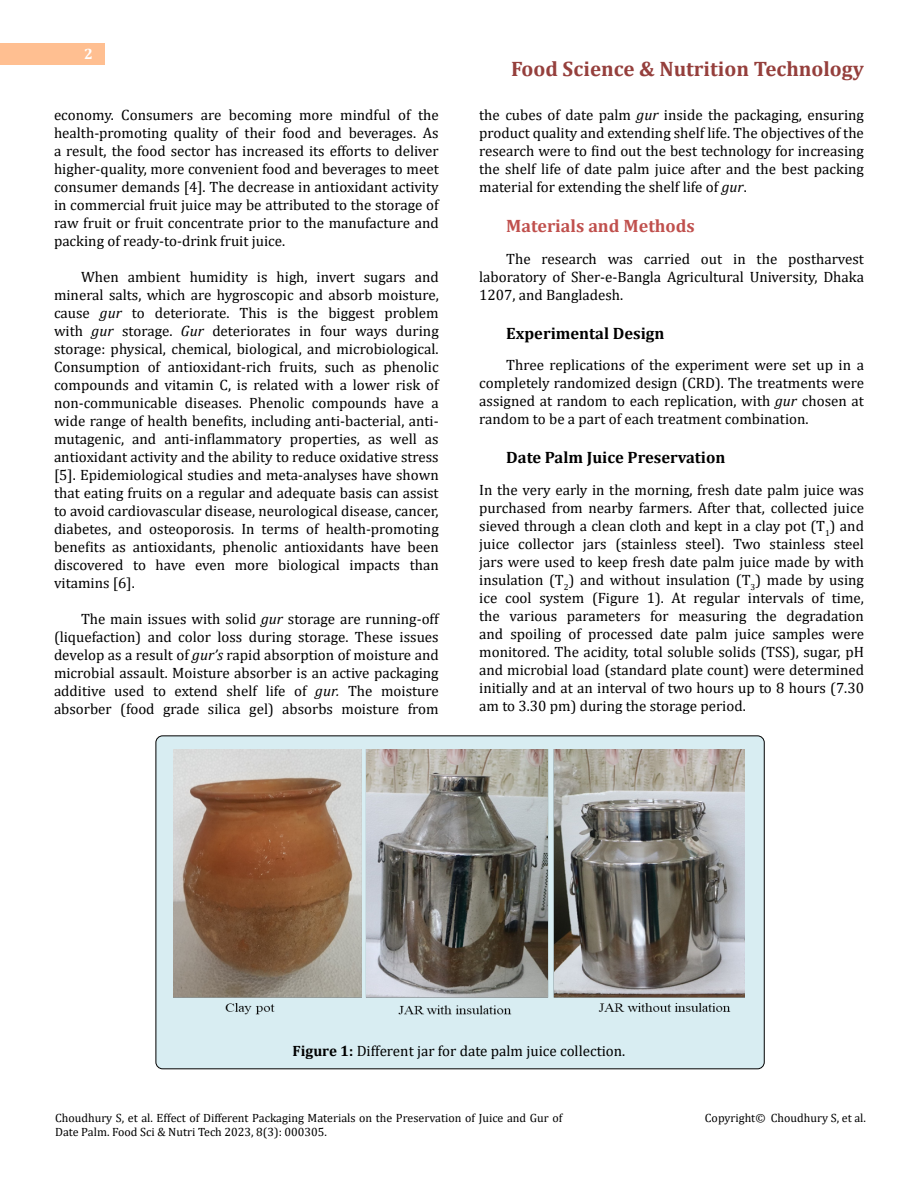
<style>
.page{position:relative;width:918px;height:1188px;background:#fff}
.page>*{position:absolute;margin:0;border:0;box-sizing:border-box;transform-origin:0 0}
.t1{font:700 21px "Cambria";color:#953f3c}
.t2{font:700 18px "Cambria";color:#c0504d}
.t3{font:700 16.5px "Cambria";color:#000}
.t4{font:15px/18px "Cambria";color:#000;text-align:justify}
.t5{font:700 15px "Cambria";color:#fff}
.t6{font:12px/14.4px "Cambria";color:#000}
.s1{font-style:italic}
.s2{font-weight:700}
</style>
<div class="page">
<div style="left:0;top:43px;width:105px;height:21px;background:#ffbf91"></div>
<div style="left:156px;top:736px;width:608px;height:333px;background:#d8edf2;border-radius:7px"></div>
<img style="left:174px;top:750px;width:570px;height:265px">
<p class="t5" style="left:84px;top:44px;width:10px">2</p>
<p class="t4" style="left:54px;top:105px;width:386px">economy. Consumers are becoming more mindful of the health-promoting quality of their food and beverages. As a result, the food sector has increased its efforts to deliver higher-quality, more convenient food and beverages to meet consumer demands [4]. The decrease in antioxidant activity in commercial fruit juice may be attributed to the storage of raw fruit or fruit concentrate prior to the manufacture and packing of ready-to-drink fruit juice.</p>
<p class="t4" style="left:54px;top:267px;width:386px;text-indent:27px">When ambient humidity is high, invert sugars and mineral salts, which are hygroscopic and absorb moisture, cause <span class="s1">gur</span> to deteriorate. This is the biggest problem with <span class="s1">gur</span> storage. <span class="s1">Gur</span> deteriorates in four ways during storage: physical, chemical, biological, and microbiological.<br>Consumption of antioxidant-rich fruits, such as phenolic compounds and vitamin C, is related with a lower risk of non-communicable diseases. Phenolic compounds have a wide range of health benefits, including anti-bacterial, anti&shy;mutagenic, and anti-inflammatory properties, as well as antioxidant activity and the ability to reduce oxidative stress [5]. Epidemiological studies and meta-analyses have shown that eating fruits on a regular and adequate basis can assist to avoid cardiovascular disease, neurological disease, cancer, diabetes, and osteoporosis. In terms of health-promoting benefits as antioxidants, phenolic antioxidants have been discovered to have even more biological impacts than vitamins [6].</p>
<p class="t4" style="left:54px;top:609px;width:386px;text-indent:27px">The main issues with solid <span class="s1">gur</span> storage are running-off (liquefaction) and color loss during storage. These issues develop as a result of <span class="s1">gur’s</span> rapid absorption of moisture and microbial assault. Moisture absorber is an active packaging additive used to extend shelf life of <span class="s1">gur.</span> The moisture absorber (food grade silica gel) absorbs moisture from</p>
<h1 class="t1" style="left:511px;top:54px;width:354px">Food Science &amp; Nutrition Technology</h1>
<p class="t4" style="left:479px;top:105px;width:386px">the cubes of date palm <span class="s1">gur</span> inside the packaging, ensuring product quality and extending shelf life. The objectives of the research were to find out the best technology for increasing the shelf life of date palm juice after and the best packing material for extending the shelf life of <span class="s1">gur</span>.</p>
<p class="t2" style="left:506px;top:213px;width:190px">Materials and Methods</p>
<p class="t4" style="left:479px;top:249px;width:386px;text-indent:27px">The research was carried out in the postharvest laboratory of Sher-e-Bangla Agricultural University, Dhaka 1207, and Bangladesh.</p>
<p class="t3" style="left:506px;top:321px;width:160px">Experimental Design</p>
<p class="t4" style="left:479px;top:356px;width:386px;text-indent:27px">Three replications of the experiment were set up in a completely randomized design (CRD). The treatments were assigned at random to each replication, with <span class="s1">gur</span> chosen at random to be a part of each treatment combination.</p>
<p class="t3" style="left:506px;top:446px;width:221px">Date Palm Juice Preservation</p>
<p class="t4" style="left:479px;top:480px;width:386px">In the very early in the morning, fresh date palm juice was purchased from nearby farmers. After that, collected juice sieved through a clean cloth and kept in a clay pot (T<sub>1</sub>) and juice collector jars (stainless steel). Two stainless steel jars were used to keep fresh date palm juice made by with insulation (T<sub>2</sub>) and without insulation (T<sub>3</sub>) made by using ice cool system (Figure 1). At regular intervals of time, the various parameters for measuring the degradation and spoiling of processed date palm juice samples were monitored. The acidity, total soluble solids (TSS), sugar, pH and microbial load (standard plate count) were determined initially and at an interval of two hours up to 8 hours (7.30 am to 3.30 pm) during the storage period.</p>
<p class="t4" style="left:293px;top:1041px;width:334px"><span class="s2">Figure 1:</span> Different jar for date palm juice collection.</p>
<p class="t6" style="left:55px;top:1111px;width:509px">Choudhury S, et al. Effect of Different Packaging Materials on the Preservation of Juice and Gur of<br>Date Palm. Food Sci &amp; Nutri Tech 2023, 8(3): 000305.</p>
<p class="t6" style="left:705px;top:1111px;width:163px">Copyright© Choudhury S, et al.</p>
</div>
